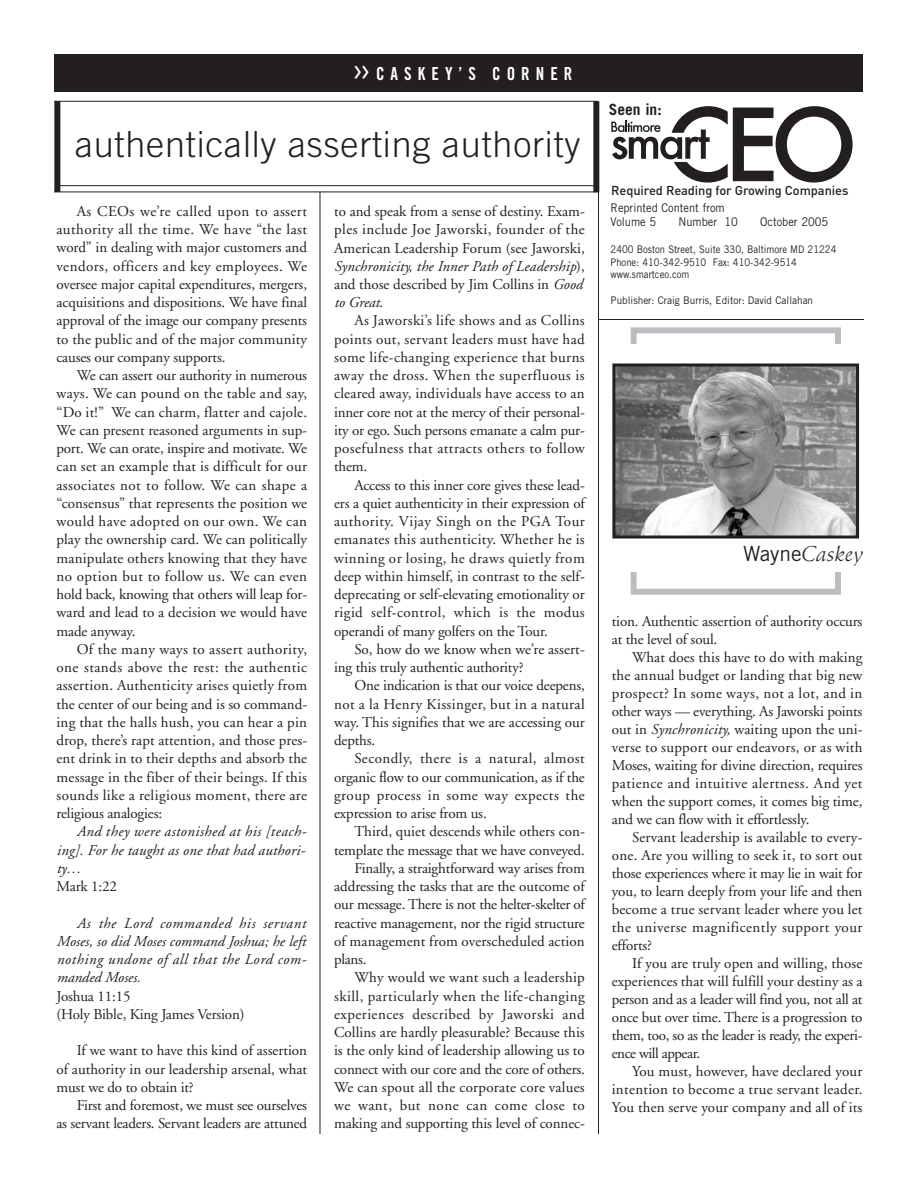
<style>
.page{position:relative;width:918px;height:1188px;background:#fff}
.page>*{position:absolute;margin:0;border:0;box-sizing:border-box;transform-origin:0 0}
.t1{font:300 36px "Trade Gothic";letter-spacing:.02em;color:#231f20}
.t2{font:italic 21px "Schneidler BT";color:#231f20}
.t3{font:18px "Trade Gothic Bold Cond Twenty";letter-spacing:.355em;color:#fff;scale:.95 1}
.t4{font:700 15.45px "Trade Gothic";color:#231f20}
.t5{font:15px/18.3px "Adobe Garamond";letter-spacing:-.005em;color:#231f20;text-align:justify}
.t6{font:italic 15px/18.3px "Adobe Garamond";letter-spacing:.015em;color:#231f20;text-align:justify}
.t7{font:15px "Adobe Garamond";letter-spacing:.03em;color:#231f20}
.t8{font:15px "Adobe Garamond";letter-spacing:.015em;color:#231f20}
.t9{font:15px "Adobe Garamond";letter-spacing:.02em;color:#231f20}
.t10{font:500 12.75px "DIN";letter-spacing:-.005em;color:#231f20}
.t11{font:12px/14.4px "Trade Gothic";color:#231f20;scale:.92 1}
.t12{font:10.5px/12.6px "Trade Gothic";color:#231f20;scale:.9 1}
.t13{font:10.5px "Trade Gothic";color:#231f20;scale:.95 1}
.s1{font-family:"Meta";font-size:25.8px}
.s2{font-style:italic}
.s3{font-family:"Trade Gothic";font-style:normal}
</style>
<div class="page">
<div style="left:54px;top:54px;width:808px;height:38px;background:#231f20"></div>
<svg style="left:611px;top:106px;width:242px;height:77px"></svg>
<hr style="left:598px;top:190px;width:1px;height:944px;background:#231f20">
<hr style="left:599px;top:319px;width:265px;height:1px;background:#231f20">
<div style="left:593px;top:101px;width:6px;height:91px;background:#231f20"></div>
<hr style="left:57px;top:185px;width:541px;height:1px;background:#231f20">
<hr style="left:54px;top:192px;width:544px;height:1px;background:#231f20">
<hr style="left:54px;top:101px;width:544px;height:1px;background:#231f20">
<div style="left:54px;top:101px;width:6px;height:91px;background:#231f20"></div>
<hr style="left:320px;top:192px;width:1px;height:942px;background:#231f20">
<div style="left:631px;top:327px;width:210px;height:268px;border:6px solid #bcbdc0"></div>
<div style="left:619px;top:344px;width:254px;height:228px;background:#fff"></div>
<img style="left:616px;top:367px;width:239px;height:168px">
<div style="left:612px;top:363px;width:247px;height:176px;border:3px solid #231f20"></div>
<p class="t3" style="left:354px;top:67px;width:232px"><span class="s1">&gt;&gt;</span>CASKEY’S CORNER</p>
<h1 class="t1" style="left:75px;top:131px;width:507px">authentically asserting authority</h1>
<p class="t5" style="left:56px;top:203px;width:252px;text-indent:20px">As CEOs we’re called upon to assert authority all the time. We have “the last word” in dealing with major customers and vendors, officers and key employees. We oversee major capital expenditures, mergers, acquisitions and dispositions. We have final approval of the image our company presents to the public and of the major community causes our company supports.</p>
<p class="t5" style="left:56px;top:368px;width:252px;text-indent:20px">We can assert our authority in numerous ways. We can pound on the table and say, “Do it!” We can charm, flatter and cajole.<br>We can present reasoned arguments in sup&shy;port. We can orate, inspire and motivate. We can set an example that is difficult for our associates not to follow. We can shape a “consensus” that represents the position we would have adopted on our own. We can play the ownership card. We can politically manipulate others knowing that they have no option but to follow us. We can even hold back, knowing that others will leap for&shy;ward and lead to a decision we would have made anyway.</p>
<p class="t5" style="left:56px;top:641px;width:252px;text-indent:20px">Of the many ways to assert authority, one stands above the rest: the authentic assertion. Authenticity arises quietly from the center of our being and is so command&shy;ing that the halls hush, you can hear a pin drop, there’s rapt attention, and those pres&shy;ent drink in to their depths and absorb the message in the fiber of their beings. If this sounds like a religious moment, there are religious analogies:</p>
<p class="t6" style="left:56px;top:824px;width:252px;text-indent:20px">And they were astonished at his [teach&shy;ing]. For he taught as one that had authori&shy;ty…</p>
<p class="t5" style="left:56px;top:879px;width:62px">Mark 1:22</p>
<p class="t6" style="left:56px;top:915px;width:252px;text-indent:20px">As the Lord commanded his servant Moses, so did Moses command Joshua; he left nothing undone of all that the Lord com&shy;manded Moses.</p>
<p class="t5" style="left:56px;top:988px;width:190px">Joshua 11:15<br>(Holy Bible, King James Version)</p>
<p class="t5" style="left:56px;top:1043px;width:252px;text-indent:20px">If we want to have this kind of assertion of authority in our leadership arsenal, what must we do to obtain it?</p>
<p class="t5" style="left:56px;top:1098px;width:252px;text-align:right">First and foremost, we must see ourselves<br>as servant leaders. Servant leaders are attuned</p>
<p class="t5" style="left:334px;top:203px;width:252px;text-align:left">to and speak from a sense of destiny. Exam&shy;ples include Joe Jaworski, founder of the American Leadership Forum (see Jaworski, <span class="s2">Synchronicity, the Inner Path of Leadership</span>), and those described by Jim Collins in <span class="s2">Good to Great</span>.</p>
<p class="t5" style="left:334px;top:313px;width:252px;text-indent:20px">As Jaworski’s life shows and as Collins points out, servant leaders must have had some life-changing experience that burns away the dross. When the superfluous is cleared away, individuals have access to an inner core not at the mercy of their personal&shy;ity or ego. Such persons emanate a calm pur&shy;posefulness that attracts others to follow them.</p>
<p class="t5" style="left:334px;top:477px;width:252px;text-indent:20px">Access to this inner core gives these lead&shy;ers a quiet authenticity in their expression of authority. Vijay Singh on the PGA Tour emanates this authenticity. Whether he is winning or losing, he draws quietly from deep within himself, in contrast to the self&shy;deprecating or self-elevating emotionality or rigid self-control, which is the modus operandi of many golfers on the Tour.</p>
<p class="t5" style="left:334px;top:641px;width:252px;text-indent:20px">So, how do we know when we’re assert&shy;ing this truly authentic authority?</p>
<p class="t5" style="left:334px;top:678px;width:252px;text-indent:20px">One indication is that our voice deepens, not a la Henry Kissinger, but in a natural way. This signifies that we are accessing our depths.</p>
<p class="t5" style="left:334px;top:751px;width:252px;text-indent:20px">Secondly, there is a natural, almost organic flow to our communication, as if the group process in some way expects the expression to arise from us.</p>
<p class="t5" style="left:354px;top:824px;width:232px">Third, quiet descends while others con-</p>
<p class="t5" style="left:334px;top:842px;width:252px">template the message that we have conveyed.</p>
<p class="t5" style="left:354px;top:860px;width:232px">Finally, a straightforward way arises from</p>
<p class="t5" style="left:334px;top:879px;width:252px">addressing the tasks that are the outcome of</p>
<p class="t5" style="left:334px;top:897px;width:252px">our message. There is not the helter-skelter of</p>
<p class="t5" style="left:334px;top:915px;width:252px">reactive management, nor the rigid structure</p>
<p class="t5" style="left:334px;top:933px;width:252px">of management from overscheduled action</p>
<p class="t5" style="left:334px;top:952px;width:34px">plans.</p>
<p class="t9" style="left:354px;top:972px;width:232px">Why would we want such a leadership</p>
<p class="t7" style="left:334px;top:990px;width:252px">skill, particularly when the life-changing</p>
<p class="t7" style="left:334px;top:1008px;width:252px">experiences described by Jaworski and</p>
<p class="t5" style="left:334px;top:1025px;width:252px">Collins are hardly pleasurable? Because this</p>
<p class="t5" style="left:334px;top:1043px;width:252px">is the only kind of leadership allowing us to</p>
<p class="t5" style="left:334px;top:1061px;width:252px">connect with our core and the core of others.</p>
<p class="t8" style="left:334px;top:1081px;width:252px">We can spout all the corporate core values</p>
<p class="t7" style="left:334px;top:1099px;width:252px">we want, but none can come close to</p>
<p class="t5" style="left:334px;top:1116px;width:252px">making and supporting this level of connec-</p>
<p class="t4" style="left:609px;top:104px;width:54px">Seen in:</p>
<p class="t10" style="left:611px;top:186px;width:239px">Required Reading for Growing Companies</p>
<p class="t11" style="left:611px;top:201px;width:126px">Reprinted Content from<br>Volume 5</p>
<p class="t11" style="left:678px;top:216px;width:66px">Number 10</p>
<p class="t11" style="left:760px;top:216px;width:76px">October 2005</p>
<p class="t12" style="left:611px;top:244px;width:252px">2400 Boston Street, Suite 330, Baltimore MD 21224<br>Phone: 410-342-9510 Fax: 410-342-9514 www.smartceo.com</p>
<p class="t13" style="left:611px;top:297px;width:215px">Publisher: Craig Burris, Editor: David Callahan</p>
<h2 class="t2" style="left:743px;top:546px;width:122px"><span class="s3">Wayne</span>Caskey</h2>
<p class="t5" style="left:612px;top:614px;width:252px">tion. Authentic assertion of authority occurs at the level of soul.</p>
<p class="t5" style="left:612px;top:650px;width:252px;text-indent:20px">What does this have to do with making the annual budget or landing that big new prospect? In some ways, not a lot, and in other ways — everything. As Jaworski points out in <span class="s2">Synchronicity,</span> waiting upon the uni&shy;verse to support our endeavors, or as with Moses, waiting for divine direction, requires patience and intuitive alertness. And yet when the support comes, it comes big time, and we can flow with it effortlessly.</p>
<p class="t5" style="left:612px;top:830px;width:252px;text-indent:20px">Servant leadership is available to every&shy;one. Are you willing to seek it, to sort out those experiences where it may lie in wait for you, to learn deeply from your life and then become a true servant leader where you let the universe magnificently support your efforts?</p>
<p class="t5" style="left:612px;top:956px;width:252px;text-indent:20px">If you are truly open and willing, those experiences that will fulfill your destiny as a person and as a leader will find you, not all at once but over time. There is a progression to them, too, so as the leader is ready, the experi&shy;ence will appear.</p>
<p class="t5" style="left:612px;top:1064px;width:252px;text-indent:20px">You must, however, have declared your intention to become a true servant leader.<br>You then serve your company and all of its</p>
</div>
